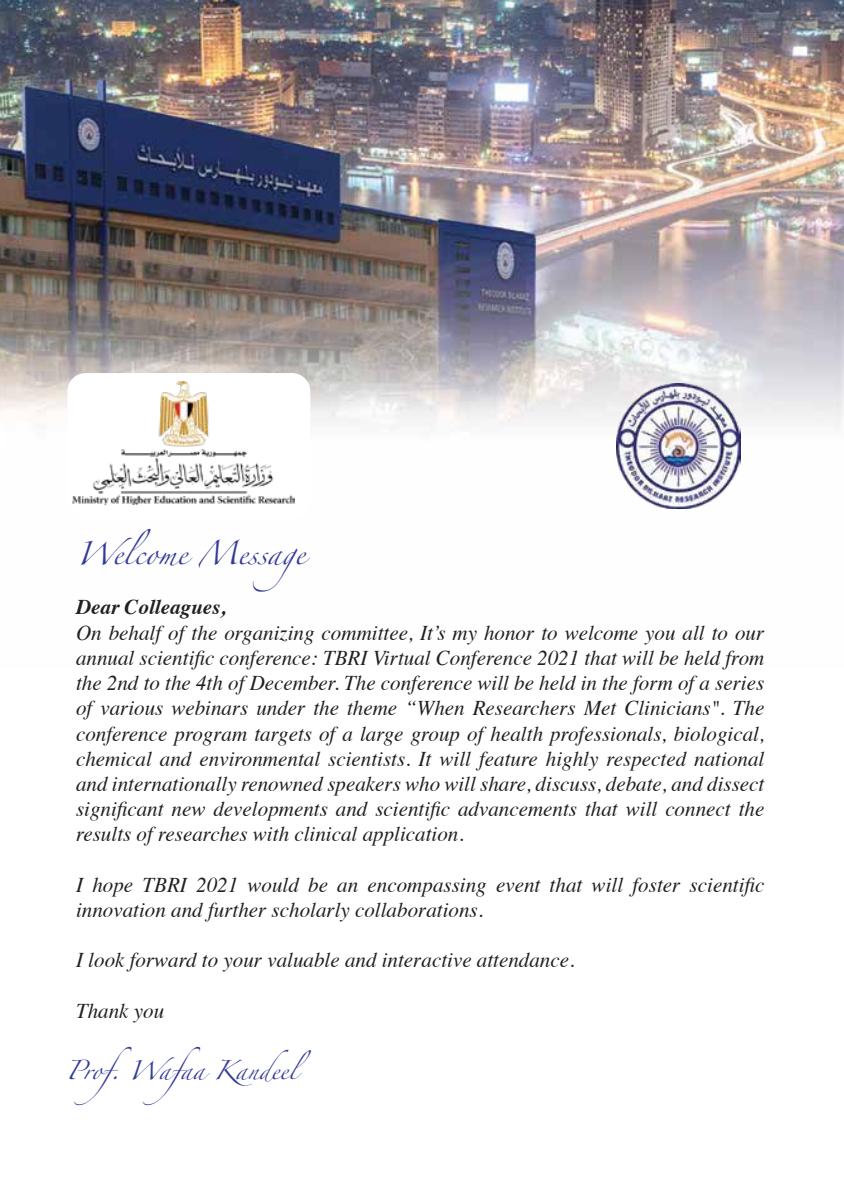
<style>
.page{position:relative;width:844px;height:1191px;background:#fff}
.page>*{position:absolute;margin:0;border:0;box-sizing:border-box;transform-origin:0 0}
.t1{font:italic 21px/25.2px "Times";color:#231f20;text-align:justify}
.t2{font:italic 700 21px "Times";color:#231f20}
.t3{font:21px "Zapfino";color:#343b97}
.t4{font:17.32px "Zapfino";color:#343b97}
</style>
<div class="page">
<img style="left:0;top:1px;width:843px;height:508px">
<img style="left:616px;top:384px;width:124px;height:124px">
<div style="left:67px;top:373px;width:243px;height:146px;background:#fff;border-radius:18px"></div>
<img style="left:72px;top:381px;width:222px;height:124px">
<p class="t3" style="left:76px;top:544px;width:251px">Welcome Message</p>
<p class="t2" style="left:76px;top:587px;width:151px">Dear Colleagues,</p>
<p class="t1" style="left:76px;top:619px;width:689px">On behalf of the organizing committee, It’s my honor to welcome you all to our annual scientific conference: TBRI Virtual Conference 2021 that will be held from the 2nd to the 4th of December. The conference will be held in the form of a series of various webinars under the theme “When Researchers Met Clinicians". The conference program targets of a large group of health professionals, biological, chemical and environmental scientists. It will feature highly respected national and internationally renowned speakers who will share, discuss, debate, and dissect significant new developments and scientific advancements that will connect the results of researches with clinical application.</p>
<p class="t1" style="left:76px;top:871px;width:689px">I hope TBRI 2021 would be an encompassing event that will foster scientific innovation and further scholarly collaborations.</p>
<p class="t1" style="left:76px;top:946px;width:499px">I look forward to your valuable and interactive attendance.</p>
<p class="t1" style="left:76px;top:997px;width:90px">Thank you</p>
<p class="t4" style="left:66px;top:1062px;width:246px">Prof. Wafaa Kandeel</p>
</div>
